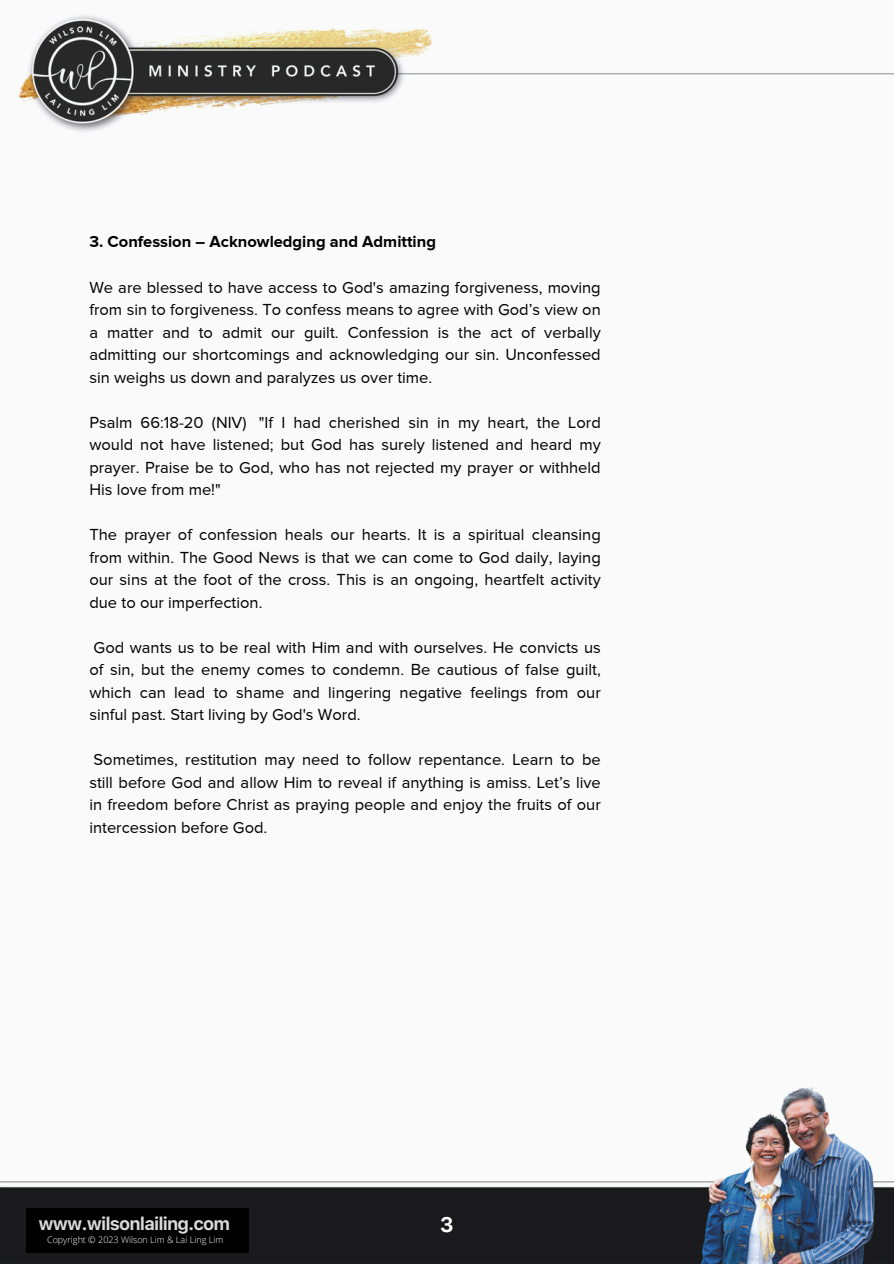
<style>
.page{position:relative;width:894px;height:1264px;background:#fff}
.page>*{position:absolute;margin:0;border:0;box-sizing:border-box;transform-origin:0 0}
.t1{font:700 21px "SFUI Text";color:#fff}
.t2{font:700 18px "SFUI Text";letter-spacing:-.05em;color:#d9d9d9}
.t3{font:16.5px/22.5px "Proxima Nova";color:#000;text-align:justify}
.t4{font:700 16.5px "Proxima Nova";color:#000}
.t5{font:300 9px "Open Sans";color:#fbfdfc}
</style>
<div class="page">
<img style="left:0;top:15px;width:893px;height:1248px">
<div style="left:26px;top:1207px;width:222px;height:45px;background:#000"></div>
<h1 class="t4" style="left:89px;top:232px;width:348px">3. Confession – Acknowledging and Admitting</h1>
<h2 class="t3" style="left:89px;top:276px;width:513px">We are blessed to have access to God's amazing forgiveness, moving from sin to forgiveness. To confess means to agree with God’s view on a matter and to admit our guilt. Confession is the act of verbally admitting our shortcomings and acknowledging our sin. Unconfessed sin weighs us down and paralyzes us over time.</h2>
<h2 class="t3" style="left:89px;top:411px;width:513px">Psalm 66:18-20 (NIV) "If I had cherished sin in my heart, the Lord would not have listened; but God has surely listened and heard my prayer. Praise be to God, who has not rejected my prayer or withheld His love from me!"</h2>
<h2 class="t3" style="left:89px;top:523px;width:513px">The prayer of confession heals our hearts. It is a spiritual cleansing from within. The Good News is that we can come to God daily, laying our sins at the foot of the cross. This is an ongoing, heartfelt activity due to our imperfection.</h2>
<h2 class="t3" style="left:89px;top:636px;width:513px">God wants us to be real with Him and with ourselves. He convicts us of sin, but the enemy comes to condemn. Be cautious of false guilt, which can lead to shame and lingering negative feelings from our sinful past. Start living by God's Word.</h2>
<h2 class="t3" style="left:89px;top:748px;width:513px">Sometimes, restitution may need to follow repentance. Learn to be still before God and allow Him to reveal if anything is amiss. Let’s live in freedom before Christ as praying people and enjoy the fruits of our intercession before God.</h2>
<p class="t2" style="left:38px;top:1213px;width:193px">www.wilsonlailing.com</p>
<h1 class="t1" style="left:439px;top:1211px;width:16px">3</h1>
<p class="t5" style="left:47px;top:1233px;width:178px">Copyright ©️ 2023 Wilson Lim &amp; Lai Ling Lim</p>
</div>
